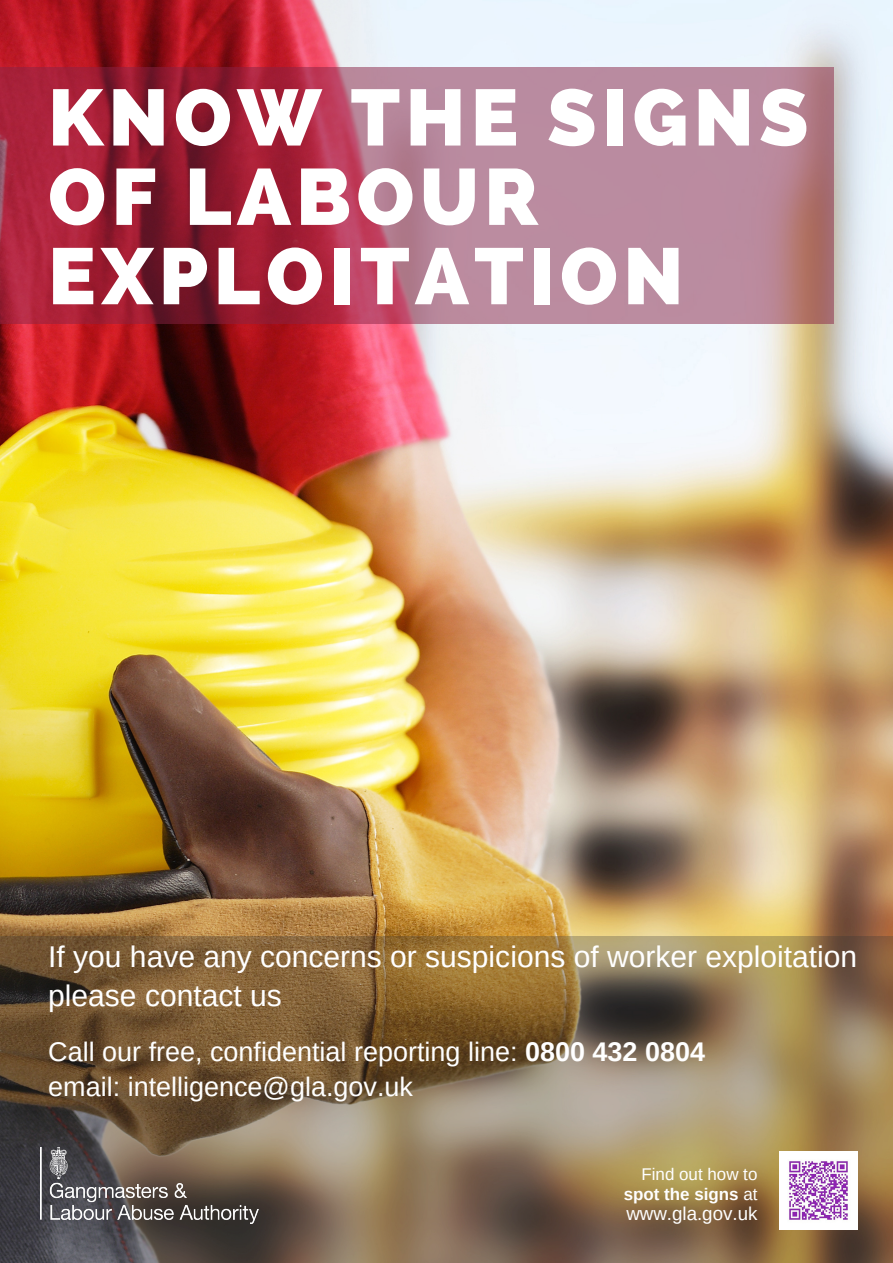
<style>
.page{position:relative;width:893px;height:1263px;background:#fff}
.page>*{position:absolute;margin:0;border:0;box-sizing:border-box;transform-origin:0 0}
.t1{font:800 79.43px/79.3px "Raleway";letter-spacing:.07em;color:#fff}
.t2{font:30px/38.8px "Arimo";color:#fff}
.t3{font:27px "Arimo";color:#fff}
.t4{font:18.75px "Arimo";color:#fff}
.t5{font:700 16.95px "Arimo";color:#fff}
.t6{font:16.95px "Arimo";color:#fff}
.s1{font-weight:700}
.s2{font-weight:400}
</style>
<div class="page">
<img style="left:0;top:0;width:893px;height:936px">
<svg style="left:0;top:68px;width:834px;height:256px;background:#ac596e"></svg>
<svg style="left:0;top:936px;width:893px;height:327px;background:#836c4c"></svg>
<img style="left:41px;top:1147px;width:217px;height:76px">
<img style="left:779px;top:1151px;width:78px;height:78px">
<p class="t1" style="left:48px;top:78px;width:761px">KNOW THE SIGNS<br>OF LABOUR<br>EXPLOITATION</p>
<p class="t2" style="left:48px;top:937px;width:810px">If you have any concerns or suspicions of worker exploitation please contact us</p>
<p class="t3" style="left:48px;top:1036px;width:658px">Call our free, confidential reporting line: <span class="s1">0800 432 0804</span></p>
<p class="t3" style="left:48px;top:1071px;width:366px">email: intelligence@gla.gov.uk</p>
<p class="t6" style="left:641px;top:1165px;width:117px">Find out how to</p>
<p class="t5" style="left:624px;top:1185px;width:135px">spot the signs <span class="s2">at</span></p>
<p class="t4" style="left:626px;top:1203px;width:133px">www.gla.gov.uk</p>
</div>
